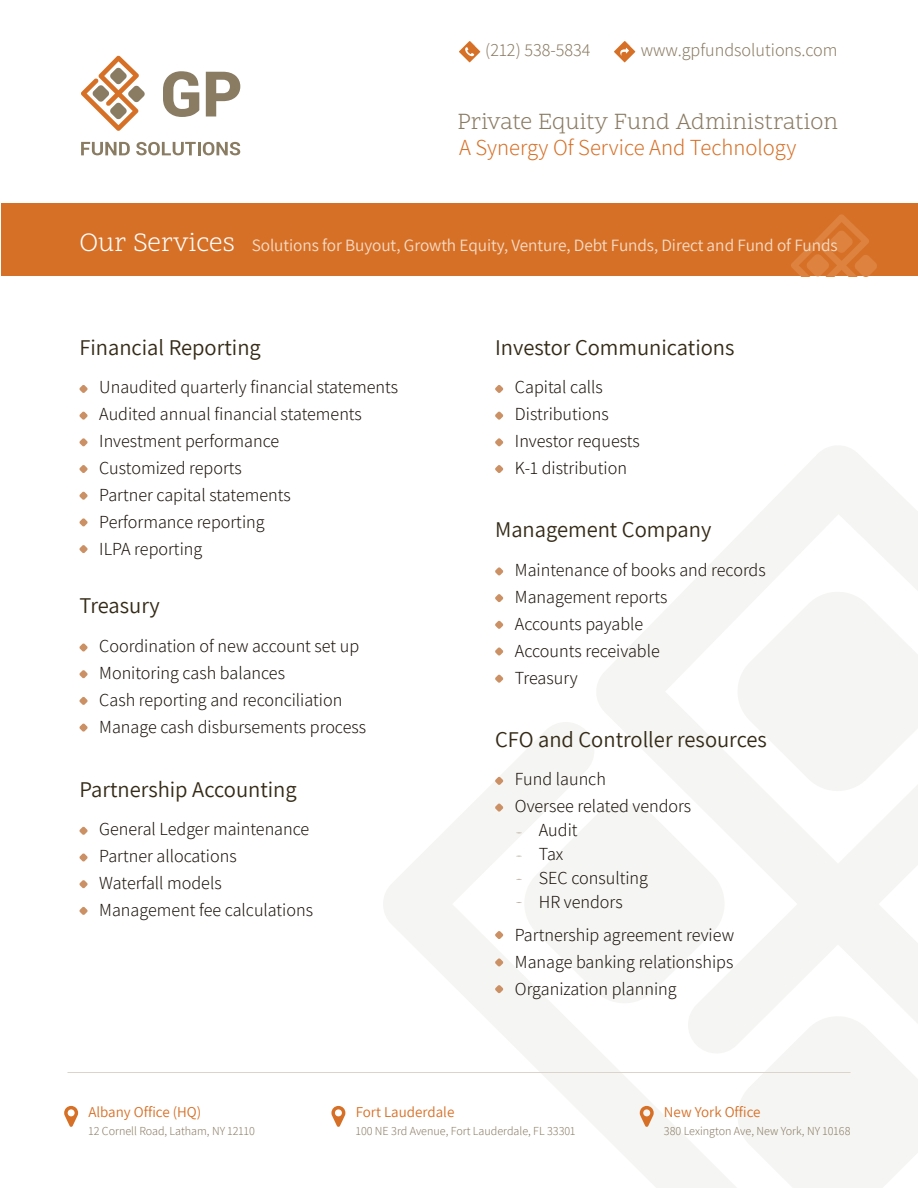
<style>
.page{position:relative;width:918px;height:1188px;background:#fff}
.page>*{position:absolute;margin:0;border:0;box-sizing:border-box;transform-origin:0 0}
.t1{font:27px "Scope One";color:#fff}
.t2{font:23.55px "Scope One";color:#8a7b63}
.t3{font:22.5px "Assistant";color:#342a17}
.t4{font:300 22.5px "Assistant";color:#d77027}
.t5{font:300 18px/27px "Assistant";color:#1a130a}
.t6{font:300 18px "Assistant";color:#8a7b63}
.t7{font:17.25px "Assistant";letter-spacing:-.005em;color:#f6dcc6}
.t8{font:15px "Assistant";color:#d77027}
.t9{font:300 12px "Assistant";color:#8a7b63}
</style>
<div class="page">
<svg style="left:383px;top:761px;width:133px;height:286px"></svg>
<svg style="left:687px;top:446px;width:231px;height:142px"></svg>
<svg style="left:163px;top:71px;width:36px;height:46px"></svg>
<svg style="left:206px;top:72px;width:34px;height:45px"></svg>
<svg style="left:81px;top:55px;width:64px;height:76px"></svg>
<svg style="left:81px;top:142px;width:49px;height:13px"></svg>
<svg style="left:136px;top:142px;width:104px;height:13px"></svg>
<svg style="left:79px;top:385px;width:9px;height:8px"></svg>
<svg style="left:79px;top:411px;width:9px;height:9px"></svg>
<svg style="left:79px;top:438px;width:9px;height:9px"></svg>
<svg style="left:79px;top:465px;width:9px;height:8px"></svg>
<svg style="left:79px;top:492px;width:9px;height:8px"></svg>
<svg style="left:79px;top:518px;width:9px;height:9px"></svg>
<svg style="left:79px;top:545px;width:9px;height:8px"></svg>
<svg style="left:495px;top:777px;width:8px;height:8px"></svg>
<svg style="left:495px;top:803px;width:8px;height:9px"></svg>
<svg style="left:495px;top:958px;width:8px;height:9px"></svg>
<svg style="left:495px;top:985px;width:8px;height:8px"></svg>
<svg style="left:495px;top:931px;width:8px;height:8px"></svg>
<svg style="left:79px;top:643px;width:9px;height:9px"></svg>
<svg style="left:79px;top:670px;width:9px;height:8px"></svg>
<svg style="left:79px;top:697px;width:9px;height:8px"></svg>
<svg style="left:79px;top:723px;width:9px;height:9px"></svg>
<svg style="left:79px;top:827px;width:9px;height:8px"></svg>
<svg style="left:79px;top:853px;width:9px;height:9px"></svg>
<svg style="left:79px;top:880px;width:9px;height:8px"></svg>
<svg style="left:79px;top:907px;width:9px;height:8px"></svg>
<svg style="left:495px;top:385px;width:8px;height:8px"></svg>
<svg style="left:495px;top:411px;width:8px;height:9px"></svg>
<svg style="left:495px;top:438px;width:8px;height:9px"></svg>
<svg style="left:495px;top:465px;width:8px;height:8px"></svg>
<svg style="left:495px;top:567px;width:8px;height:9px"></svg>
<svg style="left:495px;top:594px;width:8px;height:8px"></svg>
<svg style="left:495px;top:621px;width:8px;height:8px"></svg>
<svg style="left:495px;top:647px;width:8px;height:9px"></svg>
<svg style="left:495px;top:675px;width:8px;height:8px"></svg>
<div style="left:1px;top:204px;width:917px;height:72px;background:#d77027"></div>
<hr style="left:68px;top:1072px;width:782px;height:1px;background:#dbd4cb">
<svg style="left:516px;top:588px;width:402px;height:600px"></svg>
<svg style="left:64px;top:1106px;width:14px;height:21px"></svg>
<svg style="left:331px;top:1106px;width:14px;height:21px"></svg>
<svg style="left:459px;top:41px;width:21px;height:21px"></svg>
<svg style="left:614px;top:41px;width:21px;height:21px"></svg>
<svg style="left:791px;top:214px;width:86px;height:62px"></svg>
<p class="t6" style="left:485px;top:38px;width:107px">(212) 538-5834</p>
<p class="t6" style="left:641px;top:38px;width:198px">www.gpfundsolutions.com</p>
<h2 class="t2" style="left:458px;top:107px;width:382px">Private Equity Fund Administration</h2>
<p class="t4" style="left:459px;top:132px;width:339px">A Synergy Of Service And Technology</p>
<h1 class="t1" style="left:79px;top:226px;width:157px">Our Services</h1>
<p class="t7" style="left:252px;top:233px;width:587px">Solutions for Buyout, Growth Equity, Venture, Debt Funds, Direct and Fund of Funds</p>
<p class="t3" style="left:79px;top:332px;width:183px">Financial Reporting</p>
<p class="t5" style="left:99px;top:373px;width:300px">Unaudited quarterly financial statements<br>Audited annual financial statements<br>Investment performance<br>Customized reports<br>Partner capital statements<br>Performance reporting<br>ILPA reporting</p>
<p class="t3" style="left:79px;top:590px;width:82px">Treasury</p>
<p class="t5" style="left:99px;top:631px;width:268px">Coordination of new account set up<br>Monitoring cash balances<br>Cash reporting and reconciliation<br>Manage cash disbursements process</p>
<p class="t3" style="left:79px;top:774px;width:219px">Partnership Accounting</p>
<p class="t5" style="left:99px;top:815px;width:215px">General Ledger maintenance<br>Partner allocations<br>Waterfall models<br>Management fee calculations</p>
<p class="t3" style="left:495px;top:332px;width:241px">Investor Communications</p>
<p class="t5" style="left:515px;top:373px;width:126px">Capital calls<br>Distributions<br>Investor requests<br>K-1 distribution</p>
<p class="t3" style="left:495px;top:514px;width:218px">Management Company</p>
<p class="t5" style="left:515px;top:555px;width:252px">Maintenance of books and records<br>Management reports<br>Accounts payable<br>Accounts receivable<br>Treasury</p>
<p class="t3" style="left:495px;top:724px;width:273px">CFO and Controller resources</p>
<p class="t5" style="left:515px;top:765px;width:178px">Fund launch<br>Oversee related vendors</p>
<p class="t5" style="left:539px;top:817px;width:111px;line-height:24px">Audit<br>Tax<br>SEC consulting<br>HR vendors</p>
<p class="t5" style="left:515px;top:921px;width:221px;text-align:justify">Partnership agreement review Manage banking relationships Organization planning</p>
<p class="t8" style="left:88px;top:1102px;width:114px">Albany Office (HQ)</p>
<p class="t9" style="left:88px;top:1123px;width:168px">12 Cornell Road, Latham, NY 12110</p>
<p class="t8" style="left:356px;top:1102px;width:100px">Fort Lauderdale</p>
<p class="t9" style="left:356px;top:1123px;width:221px">100 NE 3rd Avenue, Fort Lauderdale, FL 33301</p>
<p class="t8" style="left:664px;top:1102px;width:98px">New York Office</p>
<p class="t9" style="left:664px;top:1123px;width:188px">380 Lexington Ave, New York, NY 10168</p>
</div>
